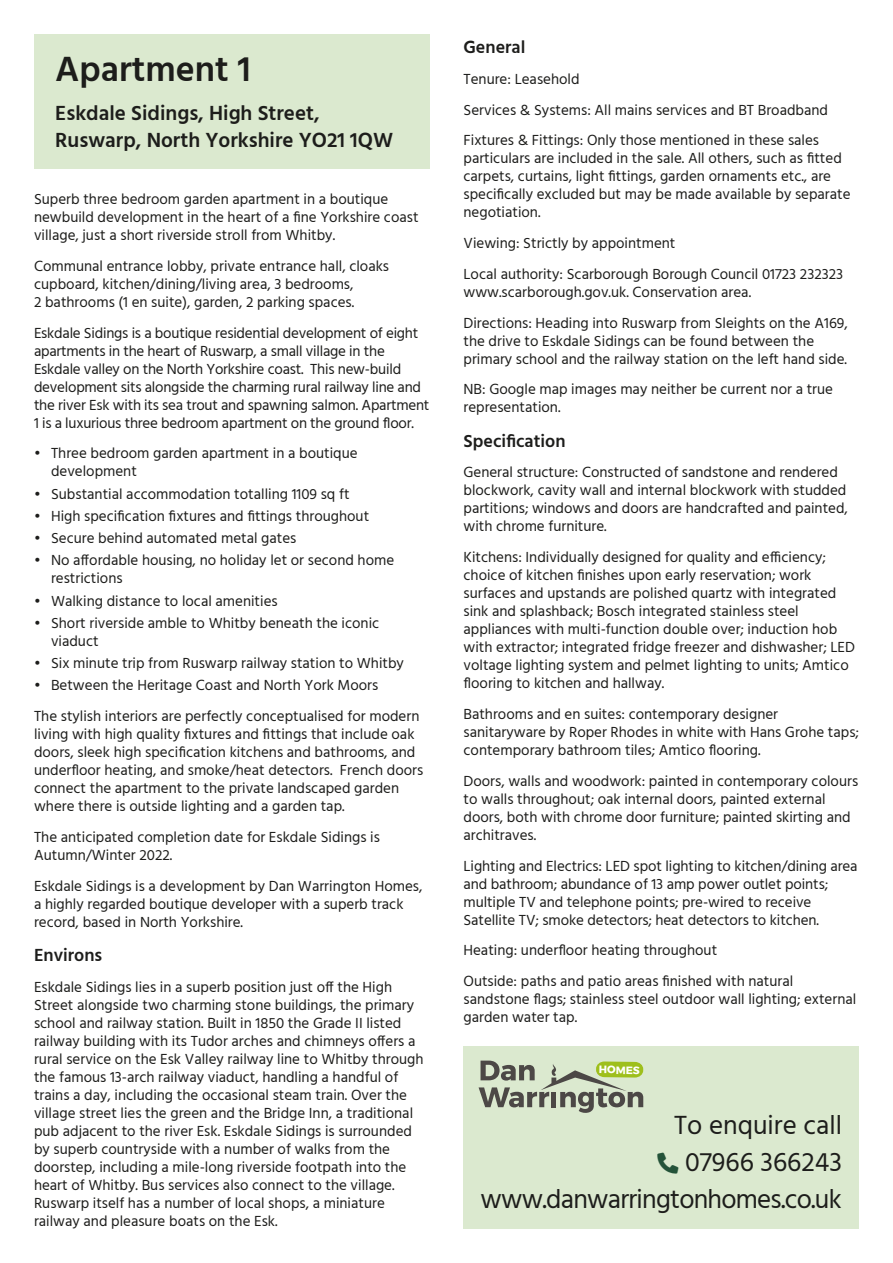
<style>
.page{position:relative;width:893px;height:1263px;background:#fff}
.page>*{position:absolute;margin:0;border:0;box-sizing:border-box;transform-origin:0 0}
.t1{font:600 36px "Hind";color:#1d1d1b}
.t2{font:27px "Hind";letter-spacing:-.025em;color:#1d1d1b}
.t3{font:27px "Hind";color:#1d1d1b}
.t4{font:600 21px/27px "Hind";color:#1d1d1b}
.t5{font:600 18px "Hind";color:#1d1d1b}
.t6{font:15px/18px "Hind";color:#1d1d1b}
.t7{font:700 10.65px "Montserrat";color:#fff}
</style>
<div class="page">
<div style="left:34px;top:34px;width:395px;height:135px;background:#dbe9cf"></div>
<div style="left:463px;top:1046px;width:396px;height:183px;background:#dbe9cf"></div>
<svg style="left:479px;top:1060px;width:164px;height:53px"></svg>
<p class="t1" style="left:55px;top:43px;width:197px">Apartment 1</p>
<p class="t4" style="left:55px;top:101px;width:339px">Eskdale Sidings, High Street,<br>Ruswarp, North Yorkshire YO21 1QW</p>
<p class="t6" style="left:34px;top:191px;width:386px">Superb three bedroom garden apartment in a boutique newbuild development in the heart of a fine Yorkshire coast village, just a short riverside stroll from Whitby.</p>
<p class="t6" style="left:34px;top:258px;width:357px">Communal entrance lobby, private entrance hall, cloaks cupboard, kitchen/dining/living area, 3 bedrooms,<br>2 bathrooms (1 en suite), garden, 2 parking spaces.</p>
<p class="t6" style="left:34px;top:324px;width:397px">Eskdale Sidings is a boutique residential development of eight apartments in the heart of Ruswarp, a small village in the Eskdale valley on the North Yorkshire coast. This new-build development sits alongside the charming rural railway line and the river Esk with its sea trout and spawning salmon. Apartment 1 is a luxurious three bedroom apartment on the ground floor.</p>
<p class="t6" style="left:51px;top:445px;width:308px;text-indent:-17px">• Three bedroom garden apartment in a boutique development</p>
<p class="t6" style="left:34px;top:485px;width:317px">• Substantial accommodation totalling 1109 sq ft</p>
<p class="t6" style="left:34px;top:508px;width:337px">• High specification fixtures and fittings throughout</p>
<p class="t6" style="left:34px;top:530px;width:264px">• Secure behind automated metal gates</p>
<p class="t6" style="left:51px;top:552px;width:345px;text-indent:-17px">• No affordable housing, no holiday let or second home restrictions</p>
<p class="t6" style="left:34px;top:592px;width:245px">• Walking distance to local amenities</p>
<p class="t6" style="left:51px;top:615px;width:330px;text-indent:-17px">• Short riverside amble to Whitby beneath the iconic viaduct</p>
<p class="t6" style="left:34px;top:655px;width:371px">• Six minute trip from Ruswarp railway station to Whitby</p>
<p class="t6" style="left:34px;top:677px;width:346px">• Between the Heritage Coast and North York Moors</p>
<p class="t6" style="left:34px;top:708px;width:391px">The stylish interiors are perfectly conceptualised for modern living with high quality fixtures and fittings that include oak doors, sleek high specification kitchens and bathrooms, and underfloor heating, and smoke/heat detectors. French doors connect the apartment to the private landscaped garden where there is outside lighting and a garden tap.</p>
<p class="t6" style="left:34px;top:829px;width:347px">The anticipated completion date for Eskdale Sidings is<br>Autumn/Winter 2022.</p>
<p class="t6" style="left:34px;top:877px;width:390px">Eskdale Sidings is a development by Dan Warrington Homes, a highly regarded boutique developer with a superb track record, based in North Yorkshire.</p>
<p class="t5" style="left:34px;top:942px;width:70px">Environs</p>
<p class="t6" style="left:34px;top:978px;width:391px">Eskdale Sidings lies in a superb position just off the High Street alongside two charming stone buildings, the primary school and railway station. Built in 1850 the Grade II listed railway building with its Tudor arches and chimneys offers a rural service on the Esk Valley railway line to Whitby through the famous 13-arch railway viaduct, handling a handful of trains a day, including the occasional steam train. Over the village street lies the green and the Bridge Inn, a traditional pub adjacent to the river Esk. Eskdale Sidings is surrounded by superb countryside with a number of walks from the doorstep, including a mile-long riverside footpath into the heart of Whitby. Bus services also connect to the village.<br>Ruswarp itself has a number of local shops, a miniature railway and pleasure boats on the Esk.</p>
<p class="t5" style="left:463px;top:34px;width:63px">General</p>
<p class="t6" style="left:463px;top:71px;width:118px">Tenure: Leasehold</p>
<p class="t6" style="left:463px;top:101px;width:366px">Services &amp; Systems: All mains services and BT Broadband</p>
<p class="t6" style="left:463px;top:132px;width:389px">Fixtures &amp; Fittings: Only those mentioned in these sales particulars are included in the sale. All others, such as fitted carpets, curtains, light fittings, garden ornaments etc., are specifically excluded but may be made available by separate negotiation.</p>
<p class="t6" style="left:463px;top:235px;width:213px">Viewing: Strictly by appointment</p>
<p class="t6" style="left:463px;top:266px;width:381px">Local authority: Scarborough Borough Council 01723 232323 www.scarborough.gov.uk. Conservation area.</p>
<p class="t6" style="left:463px;top:314px;width:386px">Directions: Heading into Ruswarp from Sleights on the A169, the drive to Eskdale Sidings can be found between the primary school and the railway station on the left hand side.</p>
<p class="t6" style="left:463px;top:381px;width:371px">NB: Google map images may neither be current nor a true representation.</p>
<p class="t5" style="left:463px;top:428px;width:104px">Specification</p>
<p class="t6" style="left:463px;top:464px;width:386px">General structure: Constructed of sandstone and rendered blockwork, cavity wall and internal blockwork with studded partitions; windows and doors are handcrafted and painted, with chrome furniture.</p>
<p class="t6" style="left:463px;top:549px;width:393px">Kitchens: Individually designed for quality and efficiency; choice of kitchen finishes upon early reservation; work surfaces and upstands are polished quartz with integrated sink and splashback; Bosch integrated stainless steel appliances with multi-function double over; induction hob with extractor; integrated fridge freezer and dishwasher; LED voltage lighting system and pelmet lighting to units; Amtico flooring to kitchen and hallway.</p>
<p class="t6" style="left:463px;top:706px;width:397px">Bathrooms and en suites: contemporary designer sanitaryware by Roper Rhodes in white with Hans Grohe taps; contemporary bathroom tiles; Amtico flooring.</p>
<p class="t6" style="left:463px;top:772px;width:396px">Doors, walls and woodwork: painted in contemporary colours to walls throughout; oak internal doors, painted external doors, both with chrome door furniture; painted skirting and architraves.</p>
<p class="t6" style="left:463px;top:857px;width:396px">Lighting and Electrics: LED spot lighting to kitchen/dining area and bathroom; abundance of 13 amp power outlet points; multiple TV and telephone points; pre-wired to receive Satellite TV; smoke detectors; heat detectors to kitchen.</p>
<p class="t6" style="left:463px;top:942px;width:255px">Heating: underfloor heating throughout</p>
<p class="t6" style="left:463px;top:973px;width:394px">Outside: paths and patio areas finished with natural sandstone flags; stainless steel outdoor wall lighting; external garden water tap.</p>
<p class="t7" style="left:599px;top:1061px;width:42px;rotate:1deg">HOMES</p>
<p class="t3" style="left:674px;top:1107px;width:169px">To enquire call</p>
<p class="t3" style="left:685px;top:1144px;width:158px">07966 366243</p>
<p class="t2" style="left:480px;top:1180px;width:363px">www.danwarringtonhomes.co.uk</p>
</div>
